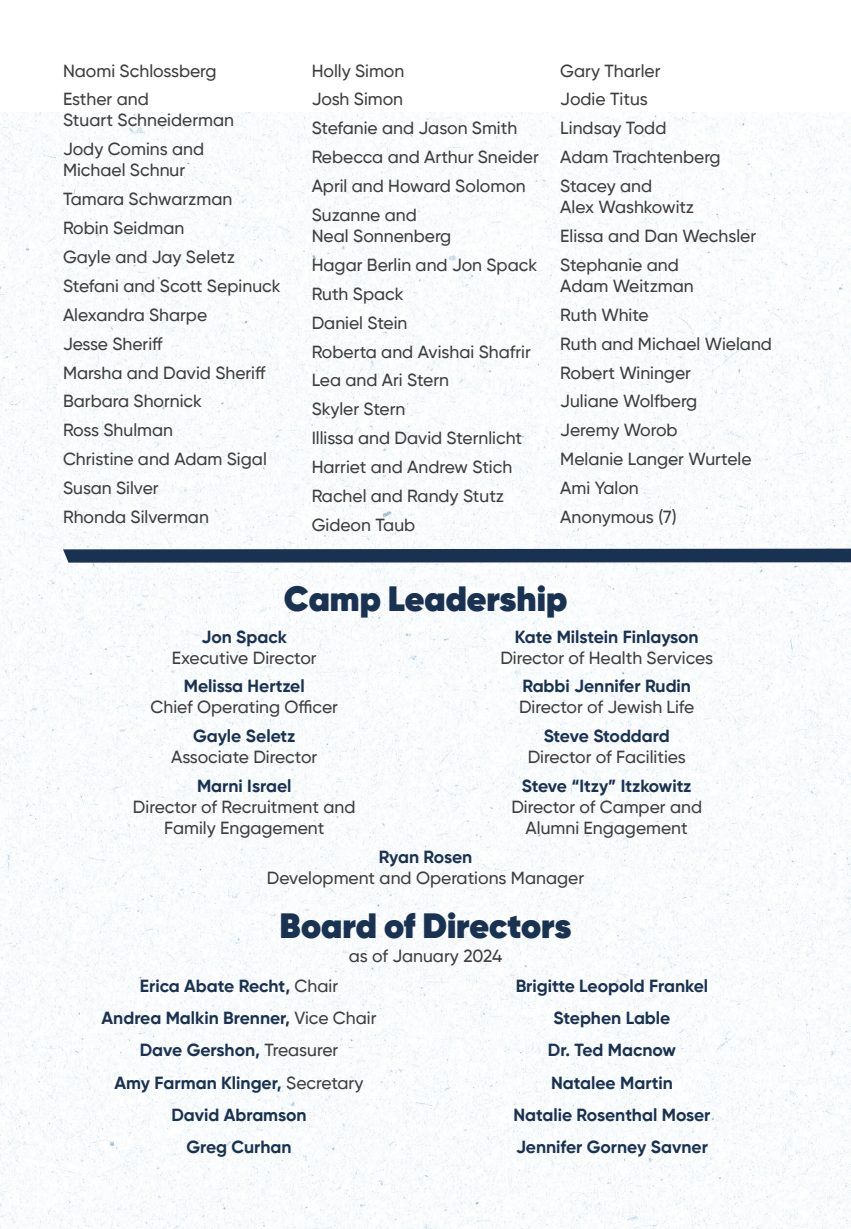
<style>
.page{position:relative;width:851px;height:1229px;background:#fff}
.page>*{position:absolute;margin:0;border:0;box-sizing:border-box;transform-origin:0 0}
.Paragraph_Style_1{font:800 35px "Gilroy";color:#193252}
.Paragraph_Style_1-2{font:500 17.5px/21px "Gilroy";color:#3e3e3f}
.Paragraph_Style_1-3{font:700 17.5px "Gilroy";color:#193252}
.s1{font-weight:500;color:#3e3e3f}
</style>
<div class="page">
<img style="left:0;top:113px;width:850px;height:1115px">
<svg style="left:63px;top:548px;width:787px;height:14px;background:#29415e"></svg>
<p class="Paragraph_Style_1-2" style="left:63px;top:60px;width:155px">Naomi Schlossberg</p>
<p class="Paragraph_Style_1-2" style="left:63px;top:89px;width:172px">Esther and<br>Stuart Schneiderman</p>
<p class="Paragraph_Style_1-2" style="left:63px;top:139px;width:143px">Jody Comins and<br>Michael Schnur</p>
<p class="Paragraph_Style_1-2" style="left:63px;top:188px;width:171px">Tamara Schwarzman</p>
<p class="Paragraph_Style_1-2" style="left:63px;top:217px;width:123px">Robin Seidman</p>
<p class="Paragraph_Style_1-2" style="left:63px;top:246px;width:173px">Gayle and Jay Seletz</p>
<p class="Paragraph_Style_1-2" style="left:63px;top:275px;width:219px">Stefani and Scott Sepinuck</p>
<p class="Paragraph_Style_1-2" style="left:63px;top:304px;width:146px">Alexandra Sharpe</p>
<p class="Paragraph_Style_1-2" style="left:63px;top:333px;width:101px">Jesse Sheriff</p>
<p class="Paragraph_Style_1-2" style="left:63px;top:362px;width:204px">Marsha and David Sheriff</p>
<p class="Paragraph_Style_1-2" style="left:63px;top:391px;width:140px">Barbara Shornick</p>
<p class="Paragraph_Style_1-2" style="left:63px;top:419px;width:111px">Ross Shulman</p>
<p class="Paragraph_Style_1-2" style="left:63px;top:448px;width:205px">Christine and Adam Sigal</p>
<p class="Paragraph_Style_1-2" style="left:63px;top:477px;width:97px">Susan Silver</p>
<p class="Paragraph_Style_1-2" style="left:63px;top:506px;width:147px">Rhonda Silverman</p>
<p class="Paragraph_Style_1-2" style="left:312px;top:60px;width:94px">Holly Simon</p>
<p class="Paragraph_Style_1-2" style="left:312px;top:89px;width:93px">Josh Simon</p>
<p class="Paragraph_Style_1-2" style="left:312px;top:118px;width:207px">Stefanie and Jason Smith</p>
<p class="Paragraph_Style_1-2" style="left:312px;top:146px;width:229px">Rebecca and Arthur Sneider</p>
<p class="Paragraph_Style_1-2" style="left:312px;top:175px;width:215px">April and Howard Solomon</p>
<p class="Paragraph_Style_1-2" style="left:312px;top:204px;width:141px">Suzanne and<br>Neal Sonnenberg</p>
<p class="Paragraph_Style_1-2" style="left:312px;top:254px;width:227px">Hagar Berlin and Jon Spack</p>
<p class="Paragraph_Style_1-2" style="left:312px;top:283px;width:93px">Ruth Spack</p>
<p class="Paragraph_Style_1-2" style="left:312px;top:312px;width:97px">Daniel Stein</p>
<p class="Paragraph_Style_1-2" style="left:312px;top:341px;width:220px">Roberta and Avishai Shafrir</p>
<p class="Paragraph_Style_1-2" style="left:312px;top:370px;width:139px">Lea and Ari Stern</p>
<p class="Paragraph_Style_1-2" style="left:312px;top:398px;width:95px">Skyler Stern</p>
<p class="Paragraph_Style_1-2" style="left:312px;top:427px;width:212px">Illissa and David Sternlicht</p>
<p class="Paragraph_Style_1-2" style="left:312px;top:456px;width:202px">Harriet and Andrew Stich</p>
<p class="Paragraph_Style_1-2" style="left:312px;top:485px;width:194px">Rachel and Randy Stutz</p>
<p class="Paragraph_Style_1-2" style="left:312px;top:514px;width:105px">Gideon Taub</p>
<p class="Paragraph_Style_1-2" style="left:560px;top:60px;width:102px">Gary Tharler</p>
<p class="Paragraph_Style_1-2" style="left:560px;top:89px;width:89px">Jodie Titus</p>
<p class="Paragraph_Style_1-2" style="left:560px;top:118px;width:108px">Lindsay Todd</p>
<p class="Paragraph_Style_1-2" style="left:560px;top:146px;width:162px">Adam Trachtenberg</p>
<p class="Paragraph_Style_1-2" style="left:560px;top:175px;width:135px">Stacey and<br>Alex Washkowitz</p>
<p class="Paragraph_Style_1-2" style="left:560px;top:225px;width:197px">Elissa and Dan Wechsler</p>
<p class="Paragraph_Style_1-2" style="left:560px;top:254px;width:135px">Stephanie and<br>Adam Weitzman</p>
<p class="Paragraph_Style_1-2" style="left:560px;top:304px;width:90px">Ruth White</p>
<p class="Paragraph_Style_1-2" style="left:560px;top:333px;width:213px">Ruth and Michael Wieland</p>
<p class="Paragraph_Style_1-2" style="left:560px;top:362px;width:132px">Robert Wininger</p>
<p class="Paragraph_Style_1-2" style="left:560px;top:391px;width:138px">Juliane Wolfberg</p>
<p class="Paragraph_Style_1-2" style="left:560px;top:419px;width:119px">Jeremy Worob</p>
<p class="Paragraph_Style_1-2" style="left:560px;top:448px;width:193px">Melanie Langer Wurtele</p>
<p class="Paragraph_Style_1-2" style="left:560px;top:477px;width:80px">Ami Yalon</p>
<p class="Paragraph_Style_1-2" style="left:560px;top:506px;width:118px">Anonymous (7)</p>
<p class="Paragraph_Style_1" style="left:284px;top:576px;width:285px">Camp Leadership</p>
<p class="Paragraph_Style_1-3" style="left:201px;top:625px;width:87px">Jon Spack</p>
<p class="Paragraph_Style_1-2" style="left:172px;top:647px;width:146px">Executive Director</p>
<p class="Paragraph_Style_1-3" style="left:184px;top:675px;width:122px">Melissa Hertzel</p>
<p class="Paragraph_Style_1-2" style="left:150px;top:696px;width:189px">Chief Operating Officer</p>
<p class="Paragraph_Style_1-3" style="left:193px;top:725px;width:104px">Gayle Seletz</p>
<p class="Paragraph_Style_1-2" style="left:171px;top:746px;width:147px">Associate Director</p>
<p class="Paragraph_Style_1-3" style="left:197px;top:775px;width:96px">Marni Israel</p>
<p class="Paragraph_Style_1-2" style="left:133px;top:796px;width:224px;text-align:center">Director of Recruitment and<br>Family Engagement</p>
<p class="Paragraph_Style_1-3" style="left:515px;top:625px;width:185px">Kate Milstein Finlayson</p>
<p class="Paragraph_Style_1-2" style="left:500px;top:647px;width:214px">Director of Health Services</p>
<p class="Paragraph_Style_1-3" style="left:522px;top:675px;width:170px">Rabbi Jennifer Rudin</p>
<p class="Paragraph_Style_1-2" style="left:519px;top:696px;width:177px">Director of Jewish Life</p>
<p class="Paragraph_Style_1-3" style="left:543px;top:725px;width:127px">Steve Stoddard</p>
<p class="Paragraph_Style_1-2" style="left:527px;top:746px;width:159px">Director of Facilities</p>
<p class="Paragraph_Style_1-3" style="left:522px;top:775px;width:171px">Steve “Itzy” Itzkowitz</p>
<p class="Paragraph_Style_1-2" style="left:511px;top:796px;width:192px;text-align:center">Director of Camper and<br>Alumni Engagement</p>
<p class="Paragraph_Style_1-3" style="left:378px;top:846px;width:95px">Ryan Rosen</p>
<p class="Paragraph_Style_1-2" style="left:267px;top:867px;width:319px">Development and Operations Manager</p>
<p class="Paragraph_Style_1" style="left:279px;top:903px;width:293px">Board of Directors</p>
<p class="Paragraph_Style_1-2" style="left:349px;top:945px;width:155px">as of January 2024</p>
<p class="Paragraph_Style_1-3" style="left:140px;top:974px;width:200px">Erica Abate Recht, <span class="s1">Chair</span></p>
<p class="Paragraph_Style_1-3" style="left:102px;top:1006px;width:276px">Andrea Malkin Brenner, <span class="s1">Vice Chair</span></p>
<p class="Paragraph_Style_1-3" style="left:140px;top:1039px;width:200px">Dave Gershon, <span class="s1">Treasurer</span></p>
<p class="Paragraph_Style_1-3" style="left:114px;top:1071px;width:250px">Amy Farman Klinger, <span class="s1">Secretary</span></p>
<p class="Paragraph_Style_1-3" style="left:171px;top:1104px;width:137px">David Abramson</p>
<p class="Paragraph_Style_1-3" style="left:186px;top:1136px;width:107px">Greg Curhan</p>
<p class="Paragraph_Style_1-3" style="left:515px;top:974px;width:194px">Brigitte Leopold Frankel</p>
<p class="Paragraph_Style_1-3" style="left:553px;top:1006px;width:118px">Stephen Lable</p>
<p class="Paragraph_Style_1-3" style="left:548px;top:1039px;width:130px">Dr. Ted Macnow</p>
<p class="Paragraph_Style_1-3" style="left:551px;top:1071px;width:123px">Natalee Martin</p>
<p class="Paragraph_Style_1-3" style="left:513px;top:1103px;width:199px">Natalie Rosenthal Moser</p>
<p class="Paragraph_Style_1-3" style="left:516px;top:1136px;width:193px">Jennifer Gorney Savner</p>
</div>
